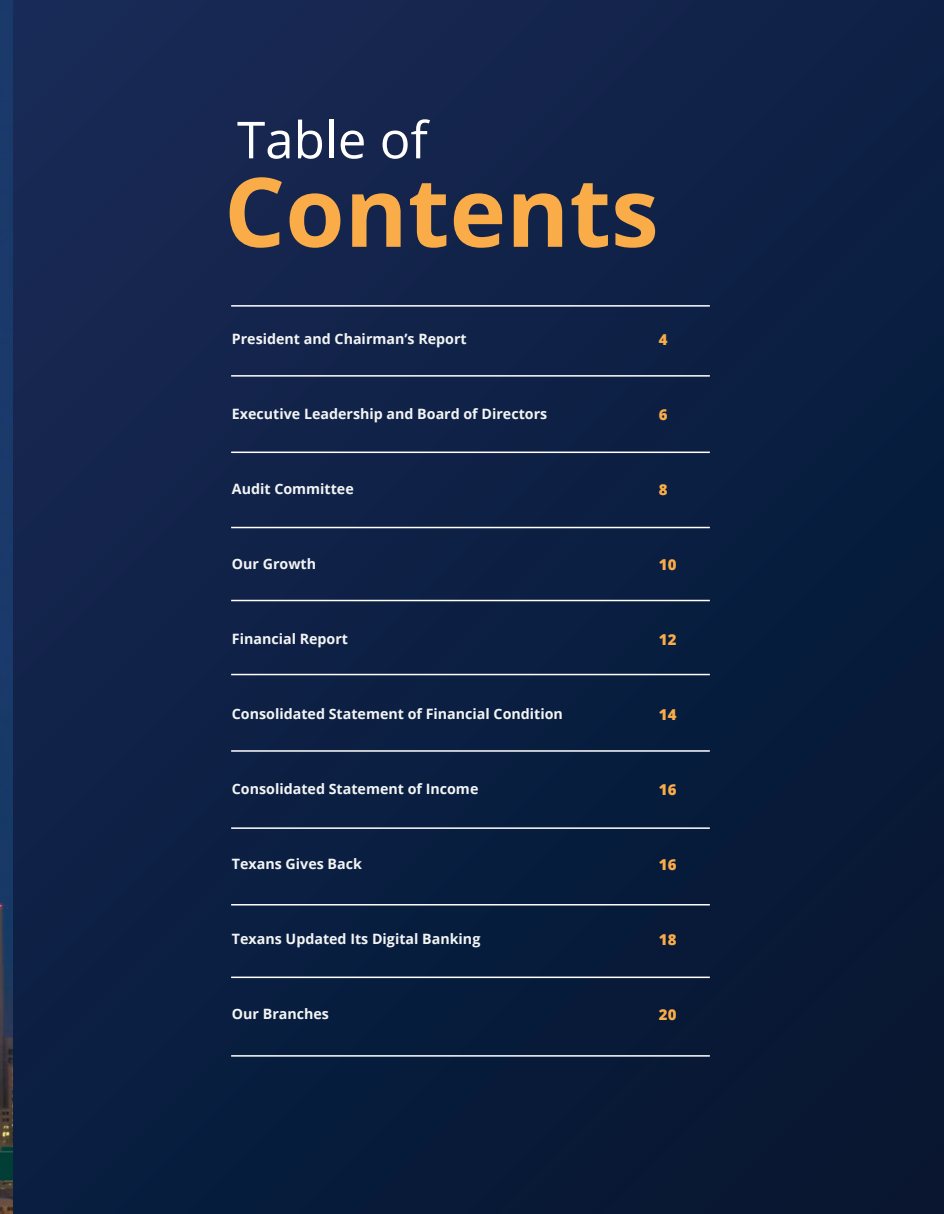
<style>
.page{position:relative;width:944px;height:1214px;background:#fff}
.page>*{position:absolute;margin:0;border:0;box-sizing:border-box;transform-origin:0 0}
.t1{font:700 96px "Open Sans";color:#faac48}
.t2{font:51px "Open Sans";color:#fff}
.t3{font:800 15px "Open Sans";color:#faac48}
.t4{font:700 14.25px "Open Sans";color:#f3f5f5}
</style>
<div class="page">
<div style="left:13px;top:0;width:931px;height:1214px;background:linear-gradient(to right,#13254c,#091b3a)"></div>
<img style="left:0;top:0;width:13px;height:1214px">
<hr style="left:231px;top:375px;width:478px;height:1px;background:#fff">
<hr style="left:231px;top:451px;width:478px;height:2px;background:#fff">
<hr style="left:231px;top:527px;width:478px;height:1px;background:#fff">
<hr style="left:231px;top:600px;width:478px;height:1px;background:#fff">
<hr style="left:231px;top:674px;width:478px;height:1px;background:#fff">
<hr style="left:231px;top:750px;width:478px;height:1px;background:#fff">
<hr style="left:231px;top:904px;width:478px;height:1px;background:#fff">
<hr style="left:231px;top:827px;width:478px;height:2px;background:#fff">
<hr style="left:231px;top:976px;width:478px;height:2px;background:#fff">
<hr style="left:231px;top:1055px;width:478px;height:1px;background:#fff">
<hr style="left:231px;top:305px;width:478px;height:1px;background:#fff">
<h2 class="t2" style="left:237px;top:105px;width:192px">Table of</h2>
<h1 class="t1" style="left:224px;top:144px;width:436px">Contents</h1>
<p class="t4" style="left:232px;top:329px;width:236px">President and Chairman’s Report</p>
<p class="t3" style="left:659px;top:328px;width:10px">4</p>
<p class="t4" style="left:232px;top:404px;width:317px">Executive Leadership and Board of Directors</p>
<p class="t3" style="left:659px;top:403px;width:10px">6</p>
<p class="t4" style="left:232px;top:479px;width:123px">Audit Committee</p>
<p class="t3" style="left:659px;top:478px;width:10px">8</p>
<p class="t4" style="left:232px;top:554px;width:86px">Our Growth</p>
<p class="t3" style="left:659px;top:553px;width:19px">10</p>
<p class="t4" style="left:232px;top:629px;width:118px">Financial Report</p>
<p class="t3" style="left:659px;top:628px;width:19px">12</p>
<p class="t4" style="left:232px;top:704px;width:332px">Consolidated Statement of Financial Condition</p>
<p class="t3" style="left:659px;top:703px;width:19px">14</p>
<p class="t4" style="left:232px;top:779px;width:248px">Consolidated Statement of Income</p>
<p class="t3" style="left:659px;top:778px;width:19px">16</p>
<p class="t4" style="left:232px;top:854px;width:131px">Texans Gives Back</p>
<p class="t3" style="left:659px;top:853px;width:19px">16</p>
<p class="t4" style="left:232px;top:929px;width:250px">Texans Updated Its Digital Banking</p>
<p class="t3" style="left:659px;top:928px;width:19px">18</p>
<p class="t4" style="left:232px;top:1004px;width:99px">Our Branches</p>
<p class="t3" style="left:659px;top:1003px;width:19px">20</p>
</div>
